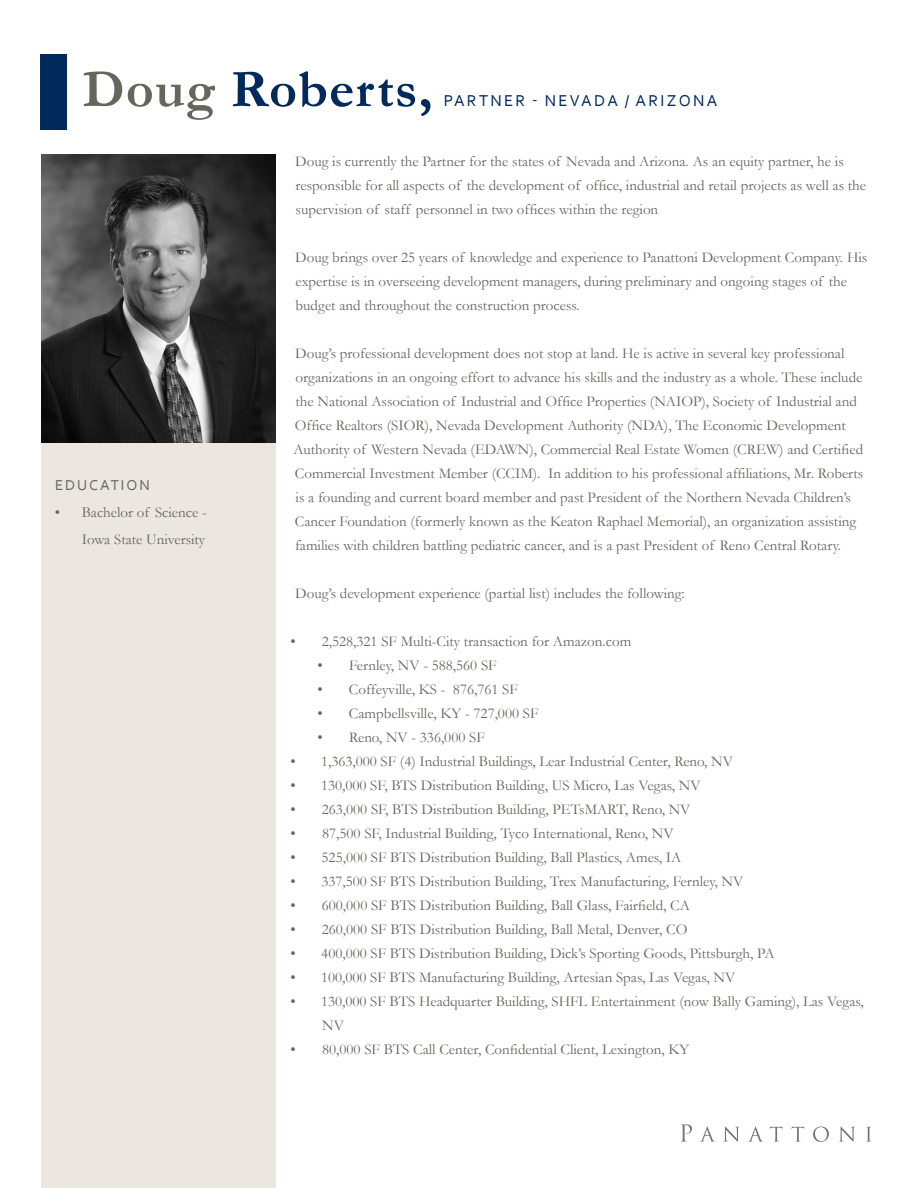
<style>
.page{position:relative;width:918px;height:1188px;background:#fff}
.page>*{position:absolute;margin:0;border:0;box-sizing:border-box;transform-origin:0 0}
.t1{font:700 54px "Garamond";letter-spacing:.02em;color:#00295c}
.t2{font:16.5px "Corbel";letter-spacing:.14em;color:#00295c}
.t3{font:15px/24px "Garamond";color:#66665c}
.Captions{font:15px "Corbel";letter-spacing:.13em;color:#66665c}
.s1{color:#66665c}
</style>
<div class="page">
<div style="left:41px;top:438px;width:234px;height:750px;background:#ebe6df"></div>
<img style="left:41px;top:155px;width:234px;height:287px">
<div style="left:40px;top:54px;width:28px;height:76px;background:#00295c"></div>
<svg style="left:681px;top:1124px;width:11px;height:18px"></svg>
<svg style="left:700px;top:1127px;width:15px;height:15px"></svg>
<svg style="left:723px;top:1127px;width:16px;height:15px"></svg>
<svg style="left:748px;top:1127px;width:15px;height:15px"></svg>
<svg style="left:770px;top:1127px;width:12px;height:15px"></svg>
<svg style="left:791px;top:1127px;width:13px;height:15px"></svg>
<svg style="left:813px;top:1127px;width:16px;height:15px"></svg>
<svg style="left:839px;top:1127px;width:16px;height:15px"></svg>
<svg style="left:866px;top:1127px;width:5px;height:15px"></svg>
<p class="t1" style="left:83px;top:53px;width:352px"><span class="s1">Doug</span> Roberts,</p>
<p class="t2" style="left:444px;top:91px;width:275px">PARTNER - NEVADA / ARIZONA</p>
<p class="Captions" style="left:55px;top:475px;width:96px">EDUCATION</p>
<p class="t3" style="left:55px;top:498px;width:154px;line-height:27px;text-align:right">• Bachelor of Science -<br>Iowa State University</p>
<p class="t3" style="left:295px;top:149px;width:572px">Doug is currently the Partner for the states of Nevada and Arizona. As an equity partner, he is responsible for all aspects of the development of office, industrial and retail projects as well as the supervision of staff personnel in two offices within the region</p>
<p class="t3" style="left:295px;top:245px;width:574px">Doug brings over 25 years of knowledge and experience to Panattoni Development Company. His expertise is in overseeing development managers, during preliminary and ongoing stages of the budget and throughout the construction process.</p>
<p class="t3" style="left:294px;top:341px;width:571px">Doug’s professional development does not stop at land. He is active in several key professional organizations in an ongoing effort to advance his skills and the industry as a whole. These include the National Association of Industrial and Office Properties (NAIOP), Society of Industrial and Office Realtors (SIOR), Nevada Development Authority (NDA), The Economic Development Authority of Western Nevada (EDAWN), Commercial Real Estate Women (CREW) and Certified Commercial Investment Member (CCIM). In addition to his professional affiliations, Mr. Roberts is a founding and current board member and past President of the Northern Nevada Children’s Cancer Foundation (formerly known as the Keaton Raphael Memorial), an organization assisting families with children battling pediatric cancer, and is a past President of Reno Central Rotary.</p>
<p class="t3" style="left:295px;top:581px;width:391px">Doug’s development experience (partial list) includes the following:</p>
<p class="t3" style="left:291px;top:629px;width:342px">• 2,528,321 SF Multi-City transaction for Amazon.com</p>
<p class="t3" style="left:318px;top:653px;width:181px">• Fernley, NV - 588,560 SF</p>
<p class="t3" style="left:318px;top:677px;width:202px">• Coffeyville, KS - 876,761 SF</p>
<p class="t3" style="left:318px;top:701px;width:222px">• Campbellsville, KY - 727,000 SF</p>
<p class="t3" style="left:318px;top:725px;width:169px">• Reno, NV - 336,000 SF</p>
<p class="t3" style="left:291px;top:749px;width:444px">• 1,363,000 SF (4) Industrial Buildings, Lear Industrial Center, Reno, NV</p>
<p class="t3" style="left:291px;top:773px;width:411px">• 130,000 SF, BTS Distribution Building, US Micro, Las Vegas, NV</p>
<p class="t3" style="left:291px;top:797px;width:401px">• 263,000 SF, BTS Distribution Building, PETsMART, Reno, NV</p>
<p class="t3" style="left:291px;top:821px;width:385px">• 87,500 SF, Industrial Building, Tyco International, Reno, NV</p>
<p class="t3" style="left:291px;top:845px;width:392px">• 525,000 SF BTS Distribution Building, Ball Plastics, Ames, IA</p>
<p class="t3" style="left:291px;top:869px;width:454px">• 337,500 SF BTS Distribution Building, Trex Manufacturing, Fernley, NV</p>
<p class="t3" style="left:291px;top:893px;width:401px">• 600,000 SF BTS Distribution Building, Ball Glass, Fairfield, CA</p>
<p class="t3" style="left:291px;top:917px;width:398px">• 260,000 SF BTS Distribution Building, Ball Metal, Denver, CO</p>
<p class="t3" style="left:291px;top:941px;width:486px">• 400,000 SF BTS Distribution Building, Dick’s Sporting Goods, Pittsburgh, PA</p>
<p class="t3" style="left:291px;top:965px;width:446px">• 100,000 SF BTS Manufacturing Building, Artesian Spas, Las Vegas, NV</p>
<p class="t3" style="left:322px;top:989px;width:543px;text-indent:-32px">• 130,000 SF BTS Headquarter Building, SHFL Entertainment (now Bally Gaming), Las Vegas,<br>NV</p>
<p class="t3" style="left:291px;top:1037px;width:400px">• 80,000 SF BTS Call Center, Confidential Client, Lexington, KY</p>
</div>
